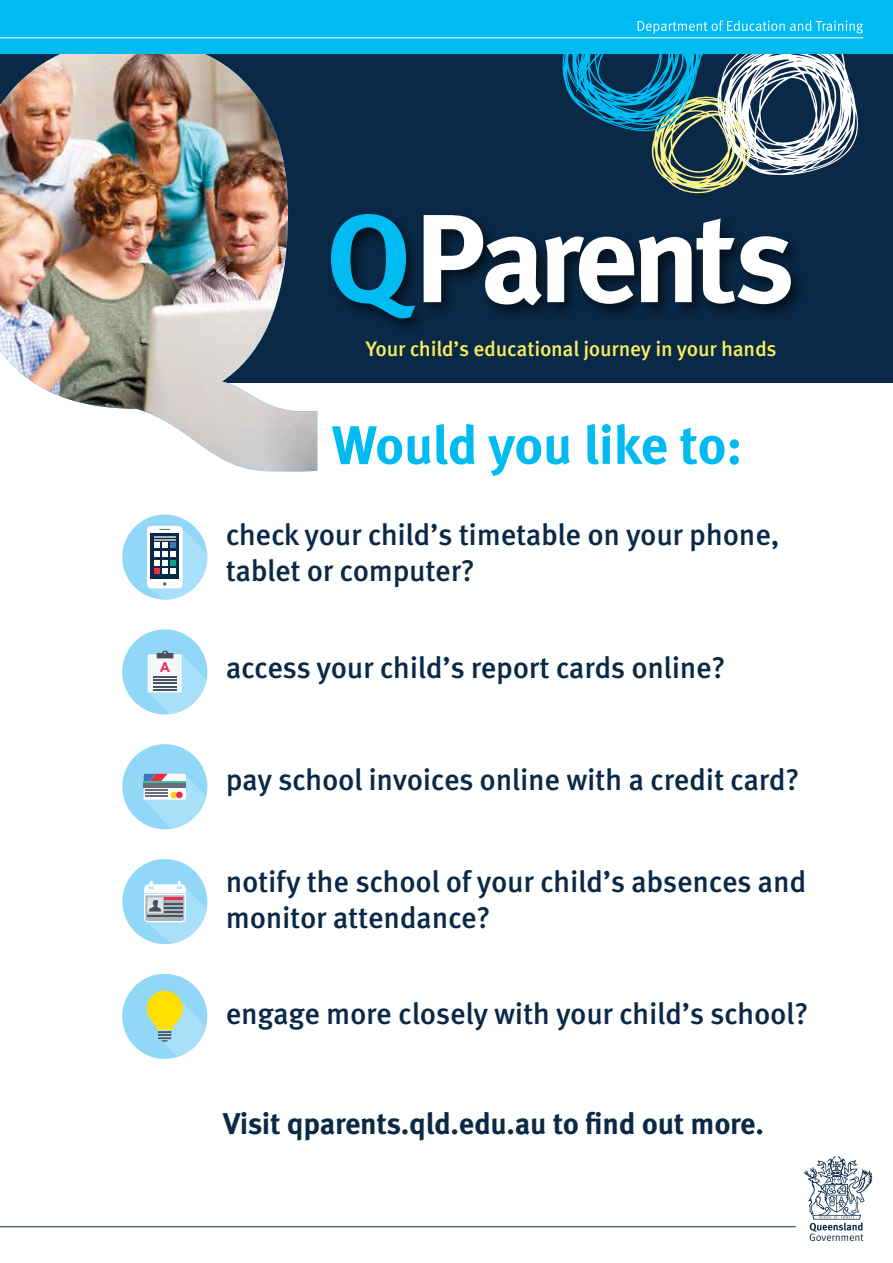
<style>
.page{position:relative;width:893px;height:1263px;background:#fff}
.page>*{position:absolute;margin:0;border:0;box-sizing:border-box;transform-origin:0 0}
.t1{font:125.25px "Meta Bold LF";letter-spacing:-.045em;color:#fff}
.t2{font:700 54px "Meta OT";letter-spacing:-.015em;color:#00bbf2}
.t3{font:500 30px/36px "Meta OT";letter-spacing:-.01em;color:#0a2947}
.t4{font:700 30px "Meta OT";letter-spacing:-.01em;color:#0a2947}
.t5{font:500 21px "Meta OT";letter-spacing:-.01em;color:#f8ee5f}
.t6{font:700 13.65px "Arial";color:#ed2c4a}
.s1{font-family:"Meta OT";font-weight:700;color:#00bbf2}
</style>
<div class="page">
<div style="left:0;top:38px;width:893px;height:345px;background:#0a2947"></div>
<img style="left:0;top:53px;width:317px;height:419px">
<svg style="left:563px;top:53px;width:295px;height:141px"></svg>
<div style="left:0;top:0;width:893px;height:53px;background:#00bbf2"></div>
<svg style="left:804px;top:1156px;width:68px;height:85px"></svg>
<hr style="left:0;top:1226px;width:796px;height:1px;background:#0a2947">
<hr style="left:0;top:37px;width:863px;height:1px;background:#fff">
<svg style="left:638px;top:20px;width:225px;height:14px"></svg>
<div style="left:122px;top:514px;width:85px;height:86px;background:#91d8f8;border-radius:50%"></div>
<svg style="left:147px;top:526px;width:61px;height:74px"></svg>
<div style="left:122px;top:629px;width:85px;height:85px;background:#91d8f8;border-radius:50%"></div>
<svg style="left:148px;top:650px;width:58px;height:64px"></svg>
<hr style="left:153px;top:682px;width:24px;height:2px;background:#48525f">
<hr style="left:153px;top:679px;width:24px;height:2px;background:#48525f">
<hr style="left:153px;top:676px;width:24px;height:2px;background:#48525f">
<div style="left:122px;top:744px;width:85px;height:85px;background:#91d8f8;border-radius:50%"></div>
<svg style="left:143px;top:774px;width:63px;height:55px"></svg>
<div style="left:176px;top:792px;width:7px;height:6px;background:#ed2c4a;border-radius:50%"></div>
<div style="left:122px;top:859px;width:85px;height:85px;background:#91d8f8;border-radius:50%"></div>
<svg style="left:144px;top:881px;width:62px;height:62px"></svg>
<div style="left:325px;top:210px;width:483px;height:126px;background:#000;opacity:.6"></div>
<div style="left:122px;top:974px;width:85px;height:85px;background:#91d8f8;border-radius:50%"></div>
<svg style="left:147px;top:991px;width:59px;height:66px"></svg>
<p class="t6" style="left:160px;top:658px;width:11px">A</p>
<h1 class="t1" style="left:325px;top:179px;width:471px"><span class="s1">Q</span>Parents</h1>
<p class="t5" style="left:366px;top:336px;width:412px">Your child’s educational journey in your hands</p>
<h2 class="t2" style="left:332px;top:411px;width:412px">Would you like to:</h2>
<p class="t3" style="left:226px;top:517px;width:555px">check your child’s timetable on your phone, tablet or computer?</p>
<p class="t3" style="left:226px;top:650px;width:502px">access your child’s report cards online?</p>
<p class="t3" style="left:226px;top:762px;width:575px">pay school invoices online with a credit card?</p>
<p class="t3" style="left:226px;top:864px;width:582px">notify the school of your child’s absences and monitor attendance?</p>
<p class="t3" style="left:226px;top:996px;width:584px">engage more closely with your child’s school?</p>
<p class="t4" style="left:223px;top:1104px;width:542px">Visit qparents.qld.edu.au to find out more.</p>
</div>
